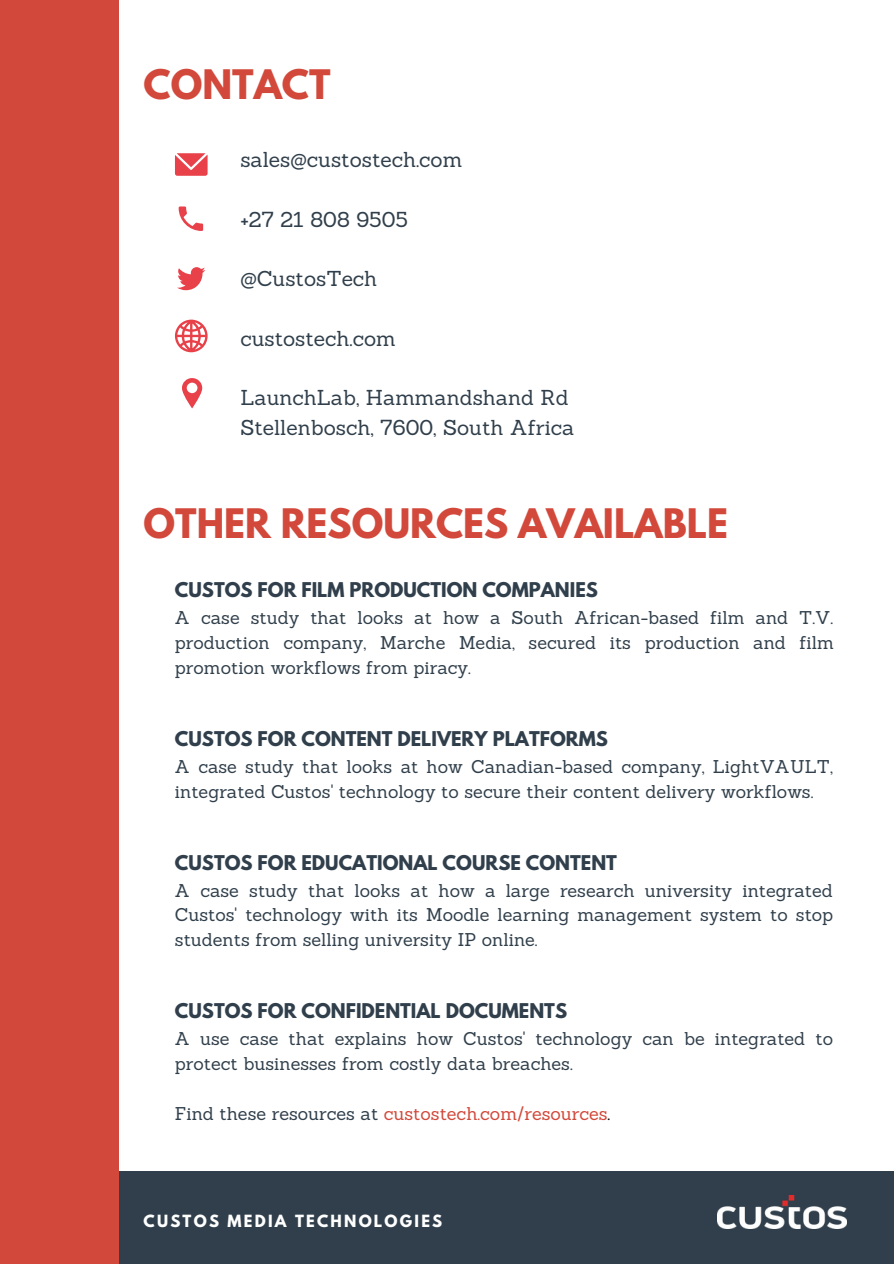
<style>
.page{position:relative;width:894px;height:1264px;background:#fff}
.page>*{position:absolute;margin:0;border:0;box-sizing:border-box;transform-origin:0 0}
.t1{font:700 36px "League Spartan";color:#d2483a}
.t2{font:21px/29.2px "Sanchez";color:#303f4b}
.t3{font:18px/24.8px "Sanchez";color:#303f4b;text-align:justify}
.t4{font:700 18px "League Spartan";color:#303f4b}
.t5{font:18px "Sanchez";color:#d2483a}
.t6{font:700 14.85px "League Spartan";letter-spacing:.15em;color:#fff}
.s1{color:#303f4b}
.s2{color:#000}
</style>
<div class="page">
<div style="left:0;top:1171px;width:893px;height:92px;background:#303f4b"></div>
<div style="left:0;top:0;width:119px;height:1263px;background:#d2483a"></div>
<img style="left:717px;top:1195px;width:128px;height:33px">
<svg style="left:175px;top:153px;width:32px;height:23px"></svg>
<svg style="left:178px;top:206px;width:25px;height:25px"></svg>
<svg style="left:177px;top:267px;width:28px;height:23px"></svg>
<svg style="left:182px;top:378px;width:20px;height:30px"></svg>
<svg style="left:175px;top:319px;width:32px;height:33px"></svg>
<h1 class="t1" style="left:143px;top:67px;width:188px">CONTACT</h1>
<p class="t2" style="left:240px;top:145px;width:223px">sales@custostech.com</p>
<p class="t2" style="left:240px;top:205px;width:169px">+27 21 808 9505</p>
<p class="t2" style="left:240px;top:264px;width:138px">@CustosTech</p>
<p class="t2" style="left:240px;top:323px;width:157px">custostech.com</p>
<p class="t2" style="left:240px;top:383px;width:335px">LaunchLab, Hammandshand Rd<br>Stellenbosch, 7600, South Africa</p>
<h1 class="t1" style="left:143px;top:505px;width:585px">OTHER RESOURCES AVAILABLE</h1>
<p class="t4" style="left:175px;top:581px;width:424px">CUSTOS FOR FILM PRODUCTION COMPANIES</p>
<p class="t3" style="left:175px;top:605px;width:660px">A case study that looks at how a South African-based film and T.V. production company, Marche Media, secured its production and film promotion workflows from piracy.</p>
<p class="t4" style="left:175px;top:729px;width:434px">CUSTOS FOR CONTENT DELIVERY PLATFORMS</p>
<p class="t3" style="left:175px;top:753px;width:659px">A case study that looks at how Canadian-based company, LightVAULT, integrated Custos' technology to secure their content delivery workflows.</p>
<p class="t4" style="left:175px;top:853px;width:443px">CUSTOS FOR EDUCATIONAL COURSE CONTENT</p>
<p class="t3" style="left:175px;top:877px;width:659px">A case study that looks at how a large research university integrated Custos' technology with its Moodle learning management system to stop students from selling university IP online.</p>
<p class="t4" style="left:175px;top:1002px;width:393px">CUSTOS FOR CONFIDENTIAL DOCUMENTS</p>
<p class="t3" style="left:175px;top:1026px;width:659px">A use case that explains how Custos' technology can be integrated to protect businesses from costly data breaches.</p>
<p class="t5" style="left:175px;top:1101px;width:436px"><span class="s1">Find these resources at</span> custostech.com/resources<span class="s2">.</span></p>
<p class="t6" style="left:143px;top:1213px;width:300px">CUSTOS MEDIA TECHNOLOGIES</p>
</div>
